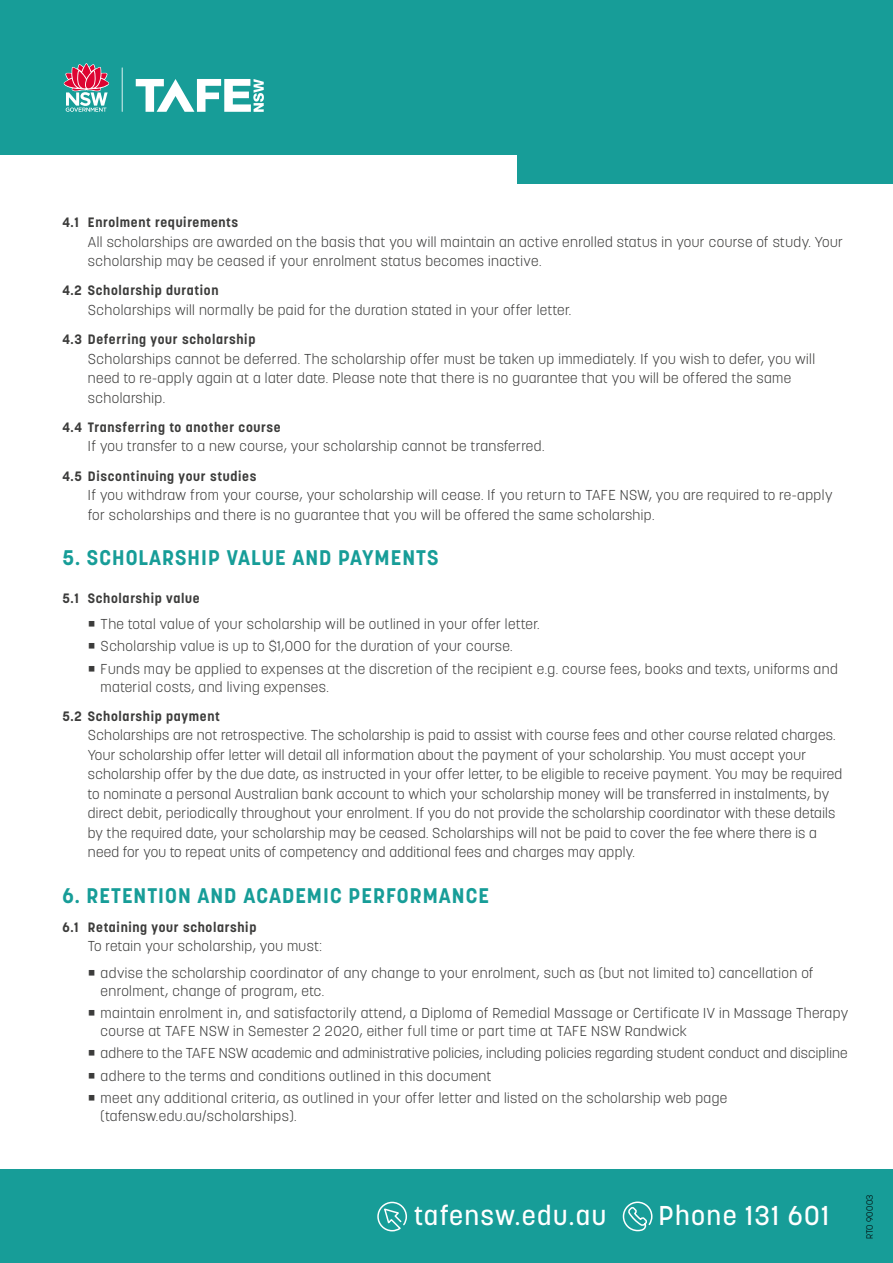
<style>
.page{position:relative;width:893px;height:1263px;background:#fff}
.page>*{position:absolute;margin:0;border:0;box-sizing:border-box;transform-origin:0 0}
.t1{font:500 27px "Korolev";letter-spacing:.05em;color:#fff}
.t2{font:700 21px "Korolev";letter-spacing:.05em;color:#179d98}
.t3{font:300 14.25px/19.5px "Korolev";letter-spacing:.03em;color:#3c3c3b}
.t4{font:300 14.25px "Korolev";letter-spacing:.01em;color:#3c3c3b}
.t5{font:700 13.5px "Korolev";letter-spacing:.05em;color:#3c3c3b}
.t6{font:300 9px "Korolev";letter-spacing:.03em;color:#000}
</style>
<div class="page">
<div style="left:0;top:1169px;width:893px;height:94px;background:#179d98"></div>
<svg style="left:377px;top:1201px;width:30px;height:31px"></svg>
<svg style="left:622px;top:1201px;width:31px;height:31px"></svg>
<div style="left:0;top:0;width:893px;height:154px;background:#179d98"></div>
<div style="left:518px;top:0;width:375px;height:183px;background:#179d98"></div>
<svg style="left:64px;top:63px;width:45px;height:49px"></svg>
<svg style="left:136px;top:79px;width:128px;height:33px"></svg>
<hr style="left:122px;top:67px;width:1px;height:45px;background:#fff">
<p class="t5" style="left:62px;top:214px;width:177px">4.1 Enrolment requirements</p>
<p class="t3" style="left:88px;top:232px;width:757px">All scholarships are awarded on the basis that you will maintain an active enrolled status in your course of study. Your scholarship may be ceased if your enrolment status becomes inactive.</p>
<p class="t5" style="left:62px;top:282px;width:158px">4.2 Scholarship duration</p>
<p class="t3" style="left:88px;top:300px;width:485px">Scholarships will normally be paid for the duration stated in your offer letter.</p>
<p class="t5" style="left:62px;top:331px;width:195px">4.3 Deferring your scholarship</p>
<p class="t3" style="left:88px;top:349px;width:729px">Scholarships cannot be deferred. The scholarship offer must be taken up immediately. If you wish to defer, you will need to re-apply again at a later date. Please note that there is no guarantee that you will be offered the same scholarship.</p>
<p class="t5" style="left:62px;top:419px;width:220px">4.4 Transferring to another course</p>
<p class="t3" style="left:88px;top:437px;width:458px">If you transfer to a new course, your scholarship cannot be transferred.</p>
<p class="t5" style="left:62px;top:467px;width:196px">4.5 Discontinuing your studies</p>
<p class="t3" style="left:88px;top:485px;width:746px">If you withdraw from your course, your scholarship will cease. If you return to TAFE NSW, you are required to re-apply for scholarships and there is no guarantee that you will be offered the same scholarship.</p>
<p class="t2" style="left:62px;top:544px;width:378px">5. SCHOLARSHIP VALUE AND PAYMENTS</p>
<p class="t5" style="left:62px;top:589px;width:139px">5.1 Scholarship value</p>
<p class="t3" style="left:101px;top:614px;width:440px">The total value of your scholarship will be outlined in your offer letter.</p>
<p class="t3" style="left:101px;top:637px;width:414px">Scholarship value is up to $1,000 for the duration of your course.</p>
<p class="t3" style="left:101px;top:660px;width:739px;line-height:18px">Funds may be applied to expenses at the discretion of the recipient e.g. course fees, books and texts, uniforms and material costs, and living expenses.</p>
<p class="t5" style="left:62px;top:708px;width:159px">5.2 Scholarship payment</p>
<p class="t3" style="left:88px;top:726px;width:756px">Scholarships are not retrospective. The scholarship is paid to assist with course fees and other course related charges.<br>Your scholarship offer letter will detail all information about the payment of your scholarship. You must accept your scholarship offer by the due date, as instructed in your offer letter, to be eligible to receive payment. You may be required to nominate a personal Australian bank account to which your scholarship money will be transferred in instalments, by direct debit, periodically throughout your enrolment. If you do not provide the scholarship coordinator with these details by the required date, your scholarship may be ceased. Scholarships will not be paid to cover the fee where there is a need for you to repeat units of competency and additional fees and charges may apply.</p>
<p class="t2" style="left:62px;top:882px;width:428px">6. RETENTION AND ACADEMIC PERFORMANCE</p>
<p class="t5" style="left:62px;top:919px;width:196px">6.1 Retaining your scholarship</p>
<p class="t3" style="left:88px;top:937px;width:235px">To retain your scholarship, you must:</p>
<p class="t3" style="left:101px;top:964px;width:714px;line-height:18px">advise the scholarship coordinator of any change to your enrolment, such as (but not limited to) cancellation of enrolment, change of program, etc.</p>
<p class="t3" style="left:101px;top:1004px;width:749px;line-height:18px">maintain enrolment in, and satisfactorily attend, a Diploma of Remedial Massage or Certificate IV in Massage Therapy course at TAFE NSW in Semester 2 2020, either full time or part time at TAFE NSW Randwick</p>
<p class="t4" style="left:101px;top:1044px;width:748px">adhere to the TAFE NSW academic and administrative policies, including policies regarding student conduct and discipline</p>
<p class="t3" style="left:101px;top:1066px;width:392px">adhere to the terms and conditions outlined in this document</p>
<p class="t3" style="left:101px;top:1089px;width:628px;line-height:18px">meet any additional criteria, as outlined in your offer letter and listed on the scholarship web page (tafensw.edu.au/scholarships).</p>
<h1 class="t1" style="left:414px;top:1199px;width:193px">tafensw.edu.au</h1>
<h1 class="t1" style="left:659px;top:1199px;width:172px">Phone 131 601</h1>
<p class="t6" style="left:864px;top:1239px;width:46px;rotate:-90deg">RTO 90003</p>
</div>
